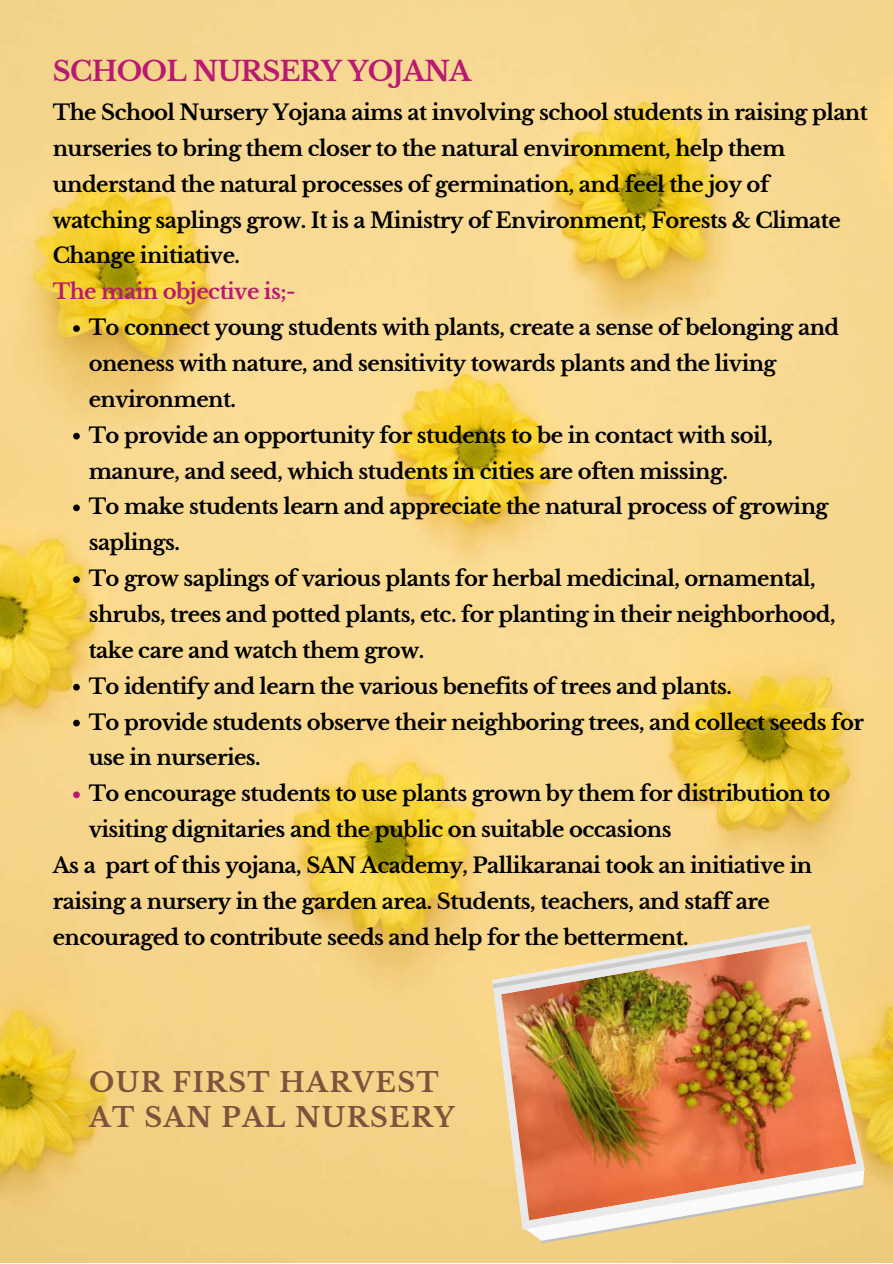
<style>
.page{position:relative;width:893px;height:1264px;background:#fff}
.page>*{position:absolute;margin:0;border:0;box-sizing:border-box;transform-origin:0 0}
.t1{font:700 27.15px "Libre Baskerville";letter-spacing:-.025em;color:#ba1971}
.t2{font:700 26.85px/34.8px "Libre Baskerville";letter-spacing:.05em;color:#7e533d}
.t3{font:700 21.15px/35.8px "Libre Baskerville";letter-spacing:-.025em;color:#000}
.t4{font:700 21.15px "Libre Baskerville";letter-spacing:-.025em;color:#ba1971}
</style>
<div class="page">
<img style="left:0;top:0;width:892px;height:1262px">
<svg style="left:73px;top:325px;width:7px;height:7px"></svg>
<svg style="left:73px;top:433px;width:7px;height:6px"></svg>
<svg style="left:73px;top:504px;width:7px;height:7px"></svg>
<svg style="left:73px;top:576px;width:7px;height:7px"></svg>
<svg style="left:73px;top:684px;width:7px;height:6px"></svg>
<svg style="left:73px;top:719px;width:7px;height:7px"></svg>
<svg style="left:73px;top:791px;width:7px;height:7px"></svg>
<svg style="left:522px;top:1167px;width:345px;height:76px;background:#eed18f"></svg>
<svg style="left:479px;top:922px;width:386px;height:307px;background:#f2d58e"></svg>
<svg style="left:492px;top:928px;width:319px;height:60px;background:#f2d698"></svg>
<img style="left:501px;top:941px;width:355px;height:279px">
<p class="t1" style="left:53px;top:55px;width:420px">SCHOOL NURSERY YOJANA</p>
<p class="t3" style="left:53px;top:95px;width:816px">The School Nursery Yojana aims at involving school students in raising plant nurseries to bring them closer to the natural environment, help them understand the natural processes of germination, and feel the joy of watching saplings grow. It is a Ministry of Environment, Forests &amp; Climate Change initiative.</p>
<p class="t4" style="left:53px;top:279px;width:244px">The main objective is;-</p>
<p class="t3" style="left:89px;top:310px;width:776px">To connect young students with plants, create a sense of belonging and oneness with nature, and sensitivity towards plants and the living environment.<br>To provide an opportunity for students to be in contact with soil, manure, and seed, which students in cities are often missing.<br>To make students learn and appreciate the natural process of growing saplings.<br>To grow saplings of various plants for herbal medicinal, ornamental, shrubs, trees and potted plants, etc. for planting in their neighborhood, take care and watch them grow.<br>To identify and learn the various benefits of trees and plants.<br>To provide students observe their neighboring trees, and collect seeds for use in nurseries.<br>To encourage students to use plants grown by them for distribution to visiting dignitaries and the public on suitable occasions</p>
<p class="t3" style="left:53px;top:847px;width:761px">As a part of this yojana, SAN Academy, Pallikaranai took an initiative in raising a nursery in the garden area. Students, teachers, and staff are encouraged to contribute seeds and help for the betterment.</p>
<p class="t2" style="left:89px;top:1065px;width:367px">OUR FIRST HARVEST<br>AT SAN PAL NURSERY</p>
</div>
